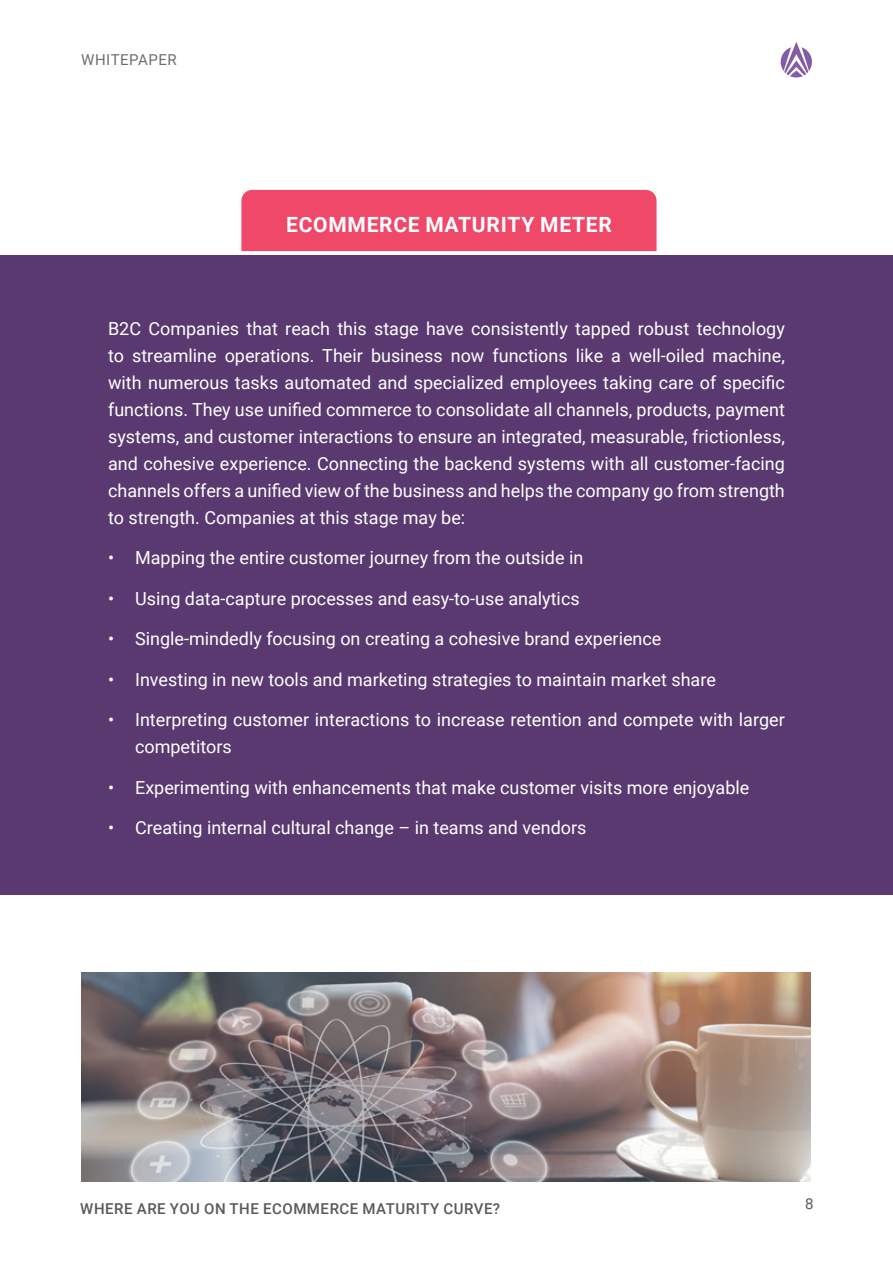
<style>
.page{position:relative;width:893px;height:1263px;background:#fff}
.page>*{position:absolute;margin:0;border:0;box-sizing:border-box;transform-origin:0 0}
.t1{font:700 21px "Roboto";letter-spacing:.035em;color:#fff}
.t2{font:18px/27px "Roboto";color:#fff;text-align:justify}
.t3{font:500 15px "Roboto";letter-spacing:.035em;color:#58595b}
.t4{font:15px "Roboto";letter-spacing:.03em;color:#6d6e71}
.t5{font:15px "Roboto";color:#58595b}
</style>
<div class="page">
<svg style="left:780px;top:42px;width:32px;height:36px"></svg>
<div style="left:0;top:255px;width:893px;height:639px;background:#593970"></div>
<div style="left:241px;top:190px;width:416px;height:61px;background:#ef4869"></div>
<img style="left:81px;top:972px;width:729px;height:210px">
<p class="t4" style="left:81px;top:49px;width:97px">WHITEPAPER</p>
<p class="t1" style="left:286px;top:209px;width:327px">ECOMMERCE MATURITY METER</p>
<p class="t2" style="left:108px;top:314px;width:678px">B2C Companies that reach this stage have consistently tapped robust technology to streamline operations. Their business now functions like a well-oiled machine, with numerous tasks automated and specialized employees taking care of specific functions. They use unified commerce to consolidate all channels, products, payment systems, and customer interactions to ensure an integrated, measurable, frictionless, and cohesive experience. Connecting the backend systems with all customer-facing channels offers a unified view of the business and helps the company go from strength to strength. Companies at this stage may be:</p>
<p class="t2" style="left:108px;top:543px;width:477px">• Mapping the entire customer journey from the outside in</p>
<p class="t2" style="left:108px;top:584px;width:473px">• Using data-capture processes and easy-to-use analytics</p>
<p class="t2" style="left:108px;top:624px;width:555px">• Single-mindedly focusing on creating a cohesive brand experience</p>
<p class="t2" style="left:108px;top:665px;width:609px">• Investing in new tools and marketing strategies to maintain market share</p>
<p class="t2" style="left:135px;top:705px;width:651px;text-indent:-27px">• Interpreting customer interactions to increase retention and compete with larger competitors</p>
<p class="t2" style="left:108px;top:773px;width:643px">• Experimenting with enhancements that make customer visits more enjoyable</p>
<p class="t2" style="left:108px;top:813px;width:480px">• Creating internal cultural change – in teams and vendors</p>
<p class="t3" style="left:80px;top:1198px;width:421px">WHERE ARE YOU ON THE ECOMMERCE MATURITY CURVE?</p>
<p class="t5" style="left:805px;top:1193px;width:10px">8</p>
</div>
